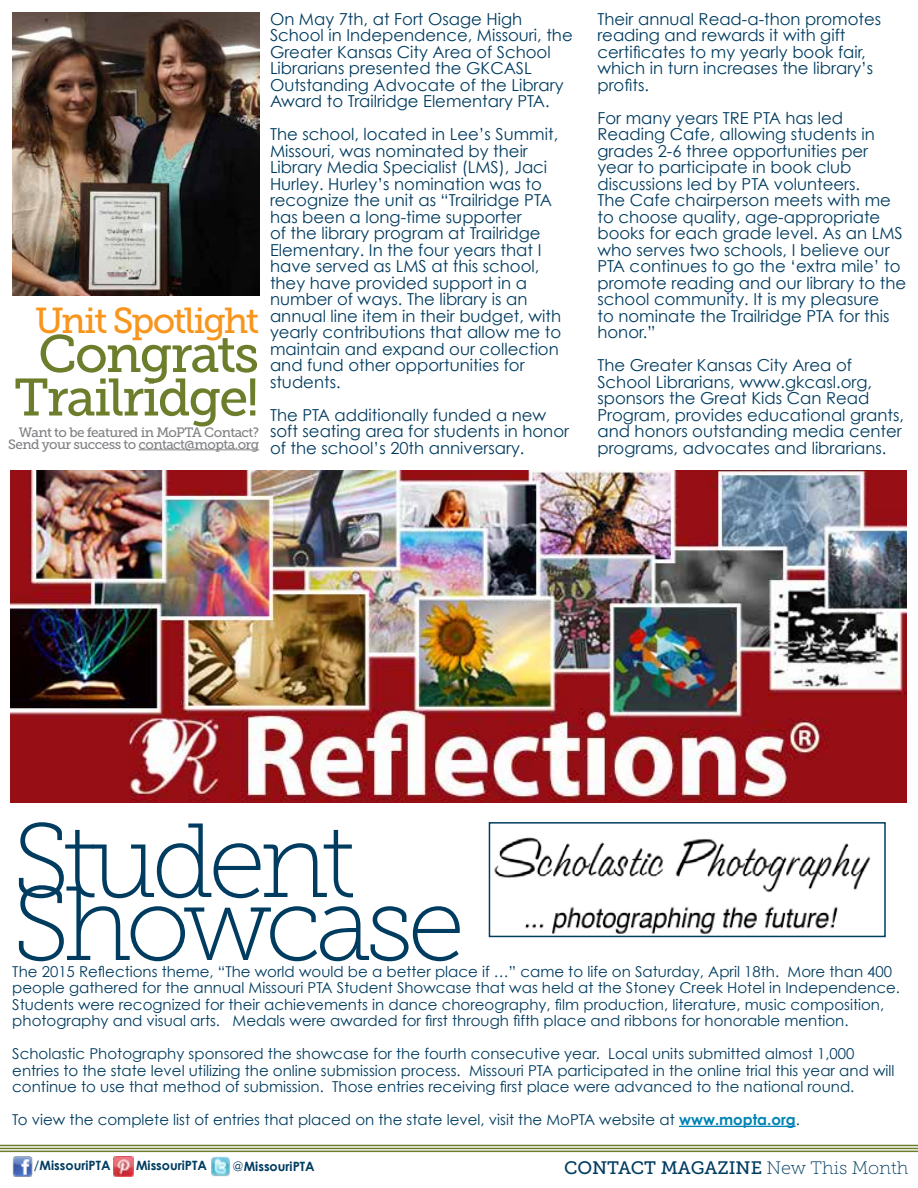
<style>
.page{position:relative;width:918px;height:1188px;background:#fff}
.page>*{position:absolute;margin:0;border:0;box-sizing:border-box;transform-origin:0 0}
.t1{font:105px "Museo Slab 100";letter-spacing:-.06em;color:#003c60}
.t2{font:52.5px/43.5px "Museo Slab 500";letter-spacing:-.04em;color:#6c7e2c;text-align:center}
.t3{font:36px "Museo Slab 500";letter-spacing:-.055em;color:#f8951d}
.t4{font:18px "Museo Slab 500";color:#003c60}
.t5{font:16.5px/16.5px "Century Gothic";color:#003c60}
.t6{font:15px/16.5px "Century Gothic";color:#003c60}
.t7{font:13.5px/12px "Museo Slab 500";letter-spacing:-.04em;color:#808285;text-align:right}
.t8{font:700 12.9px "Century Gothic";color:#003c60}
.s1{font-weight:700;color:#0084b6}
.s2{font-weight:400}
.s3{font-family:"Museo Slab 100"}
</style>
<div class="page">
<hr style="left:0;top:1148px;width:918px;height:1px;background:#6c7e2c">
<hr style="left:0;top:1151px;width:918px;height:1px;background:#6c7e2c">
<hr style="left:0;top:1145px;width:918px;height:1px;background:#6c7e2c">
<img style="left:12px;top:1156px;width:20px;height:21px">
<img style="left:210px;top:1157px;width:20px;height:20px">
<img style="left:113px;top:1157px;width:20px;height:19px">
<hr style="left:679px;top:1126px;width:117px;height:1px;background:#0084b6">
<img style="left:11px;top:471px;width:896px;height:331px">
<img style="left:494px;top:837px;width:377px;height:97px">
<div style="left:489px;top:822px;width:397px;height:115px;border:2px solid #003c60"></div>
<img style="left:12px;top:13px;width:247px;height:282px">
<hr style="left:139px;top:450px;width:120px;height:1px;background:#808285">
<h3 class="t3" style="left:35px;top:301px;width:226px">Unit Spotlight</h3>
<h2 class="t2" style="left:14px;top:332px;width:247px">Congrats<br>Trailridge!</h2>
<p class="t7" style="left:8px;top:426px;width:253px">Want to be featured in MoPTA Contact?<br>Send your success to contact@mopta.org</p>
<p class="t5" style="left:270px;top:11px;width:304px">On May 7th, at Fort Osage High School in Independence, Missouri, the Greater Kansas City Area of School Librarians presented the GKCASL Outstanding Advocate of the Library Award to Trailridge Elementary PTA.</p>
<p class="t5" style="left:270px;top:126px;width:293px">The school, located in Lee’s Summit, Missouri, was nominated by their Library Media Specialist (LMS), Jaci Hurley. Hurley’s nomination was to recognize the unit as “Trailridge PTA has been a long-time supporter<br>of the library program at Trailridge Elementary. In the four years that I have served as LMS at this school, they have provided support in a number of ways. The library is an annual line item in their budget, with yearly contributions that allow me to maintain and expand our collection and fund other opportunities for students.</p>
<p class="t5" style="left:270px;top:407px;width:301px">The PTA additionally funded a new soft seating area for students in honor of the school’s 20th anniversary.</p>
<p class="t5" style="left:597px;top:11px;width:285px">Their annual Read-a-thon promotes reading and rewards it with gift certificates to my yearly book fair, which in turn increases the library’s profits.</p>
<p class="t5" style="left:597px;top:110px;width:310px">For many years TRE PTA has led Reading Cafe, allowing students in grades 2-6 three opportunities per year to participate in book club discussions led by PTA volunteers.<br>The Cafe chairperson meets with me to choose quality, age-appropriate books for each grade level. As an LMS who serves two schools, I believe our PTA continues to go the ‘extra mile’ to promote reading and our library to the school community. It is my pleasure<br>to nominate the Trailridge PTA for this honor.”</p>
<p class="t5" style="left:597px;top:357px;width:308px">The Greater Kansas City Area of School Librarians, www.gkcasl.org, sponsors the Great Kids Can Read Program, provides educational grants, and honors outstanding media center programs, advocates and librarians.</p>
<h1 class="t1" style="left:12px;top:804px;width:344px">Student</h1>
<h1 class="t1" style="left:12px;top:867px;width:454px">Showcase</h1>
<p class="t6" style="left:12px;top:963px;width:889px">The 2015 Reflections theme, “The world would be a better place if …” came to life on Saturday, April 18th. More than 400 people gathered for the annual Missouri PTA Student Showcase that was held at the Stoney Creek Hotel in Independence.<br>Students were recognized for their achievements in dance choreography, film production, literature, music composition, photography and visual arts. Medals were awarded for first through fifth place and ribbons for honorable mention.</p>
<p class="t6" style="left:12px;top:1045px;width:884px">Scholastic Photography sponsored the showcase for the fourth consecutive year. Local units submitted almost 1,000 entries to the state level utilizing the online submission process. Missouri PTA participated in the online trial this year and will continue to use that method of submission. Those entries receiving first place were advanced to the national round.</p>
<p class="t6" style="left:12px;top:1111px;width:789px">To view the complete list of entries that placed on the state level, visit the MoPTA website at <span class="s1">www.mopta.org</span>.</p>
<p class="t8" style="left:34px;top:1158px;width:78px"><span class="s2">/</span>MissouriPTA</p>
<p class="t8" style="left:136px;top:1157px;width:72px">MissouriPTA</p>
<p class="t8" style="left:233px;top:1158px;width:84px"><span class="s2">@</span>MissouriPTA</p>
<p class="t4" style="left:564px;top:1158px;width:346px">CONTACT MAGAZINE <span class="s3">New This Month</span></p>
</div>
